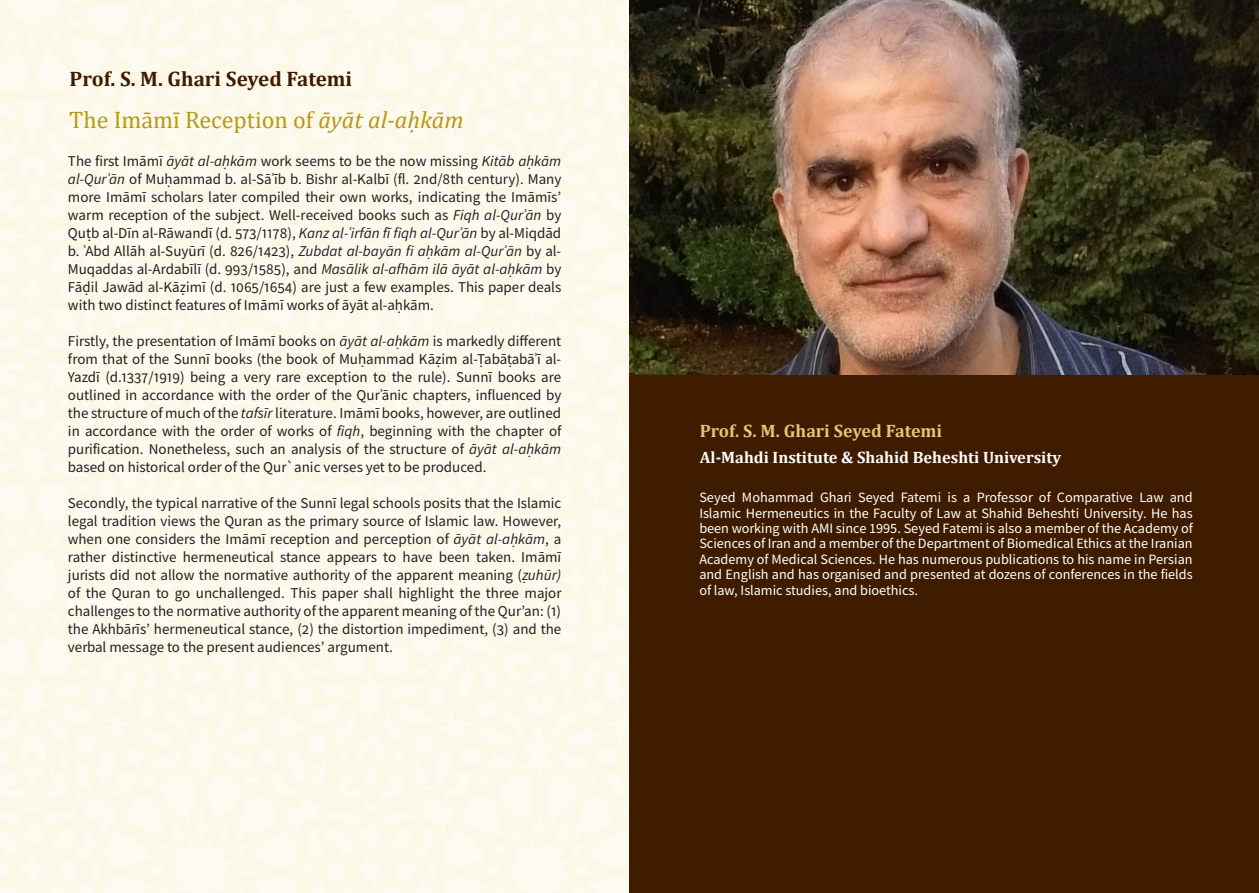
<style>
.page{position:relative;width:1259px;height:893px;background:#fff}
.page>*{position:absolute;margin:0;border:0;box-sizing:border-box;transform-origin:0 0}
.Paragraph_Style_6{font:24px "Cambria";color:#b89914}
.speaker_1{font:700 21px "Cambria";color:#3f1b00}
.speaker_2{font:700 18px "Cambria";color:#e7c573}
.speaker_2-2{font:700 16.5px "Cambria";color:#fff}
.Paragraph_Style_8{font:15px/18px "Source Sans Variable";color:#231f20;text-align:justify}
.t1{font:14.25px/15.5px "Source Sans Variable";color:#fff;text-align:justify}
.s1{font-style:italic}
</style>
<div class="page">
<img style="left:0;top:0;width:629px;height:893px">
<div style="left:629px;top:374px;width:630px;height:519px;background:#3f1b00"></div>
<img style="left:629px;top:0;width:630px;height:374px">
<p class="speaker_1" style="left:69px;top:64px;width:284px">Prof. S. M. Ghari Seyed Fatemi</p>
<p class="Paragraph_Style_6" style="left:69px;top:106px;width:396px">The Imāmī Reception of <span class="s1">āyāt al-aḥkām</span></p>
<p class="Paragraph_Style_8" style="left:68px;top:152px;width:495px">The first Imāmī <span class="s1">āyāt al-aḥkām</span> work seems to be the now missing <span class="s1">Kitāb aḥkām al-Qurʾān</span> of Muḥammad b. al-Sāʾīb b. Bishr al-Kalbī (fl. 2nd/8th century). Many more Imāmī scholars later compiled their own works, indicating the Imāmīs’ warm reception of the subject. Well-received books such as <span class="s1">Fiqh al-Qurʾān</span> by Quṭb al-Dīn al-Rāwandī (d. 573/1178), <span class="s1">Kanz al-ʿirfān fī fiqh al-Qurʾān</span> by al-Miqdād b. ʿAbd Allāh al-Suyūrī (d. 826/1423), <span class="s1">Zubdat al-bayān fi aḥkām al-Qurʾān</span> by al-Muqaddas al-Ardabīlī (d. 993/1585), and <span class="s1">Masālik al-afhām ilā āyāt al-aḥkām</span> by Fāḍil Jawād al-Kāẓimī (d. 1065/1654) are just a few examples. This paper deals with two distinct features of Imāmī works of āyāt al-aḥkām.</p>
<p class="Paragraph_Style_8" style="left:68px;top:332px;width:495px">Firstly, the presentation of Imāmī books on <span class="s1">āyāt al-aḥkām</span> is markedly different from that of the Sunnī books (the book of Muḥammad Kāẓim al-Ṭabāṭabāʾī al-Yazdī (d.1337/1919) being a very rare exception to the rule). Sunnī books are outlined in accordance with the order of the Qurʾānic chapters, influenced by the structure of much of the <span class="s1">tafsīr</span> literature. Imāmī books, however, are outlined in accordance with the order of works of <span class="s1">fiqh</span>, beginning with the chapter of purification. Nonetheless, such an analysis of the structure of <span class="s1">āyāt al-aḥkām </span>based on historical order of the Qur`anic verses yet to be produced.</p>
<p class="Paragraph_Style_8" style="left:68px;top:494px;width:495px">Secondly, the typical narrative of the Sunnī legal schools posits that the Islamic legal tradition views the Quran as the primary source of Islamic law. However, when one considers the Imāmī reception and perception of <span class="s1">āyāt al-aḥkām</span>, a rather distinctive hermeneutical stance appears to have been taken. Imāmī jurists did not allow the normative authority of the apparent meaning (<span class="s1">ẓuhūr) </span>of the Quran to go unchallenged. This paper shall highlight the three major challenges to the normative authority of the apparent meaning of the Qur’an: (1) the Akhbārīs’ hermeneutical stance, (2) the distortion impediment, (3) and the verbal message to the present audiences’ argument.</p>
<p class="speaker_2" style="left:700px;top:418px;width:244px">Prof. S. M. Ghari Seyed Fatemi</p>
<p class="speaker_2-2" style="left:700px;top:445px;width:363px">Al-Mahdi Institute &amp; Shahid Beheshti University</p>
<p class="t1" style="left:699px;top:490px;width:495px">Seyed Mohammad Ghari Seyed Fatemi is a Professor of Comparative Law and Islamic Hermeneutics in the Faculty of Law at Shahid Beheshti University. He has been working with AMI since 1995. Seyed Fatemi is also a member of the Academy of Sciences of Iran and a member of the Department of Biomedical Ethics at the Iranian Academy of Medical Sciences. He has numerous publications to his name in Persian and English and has organised and presented at dozens of conferences in the fields of law, Islamic studies, and bioethics.</p>
</div>
